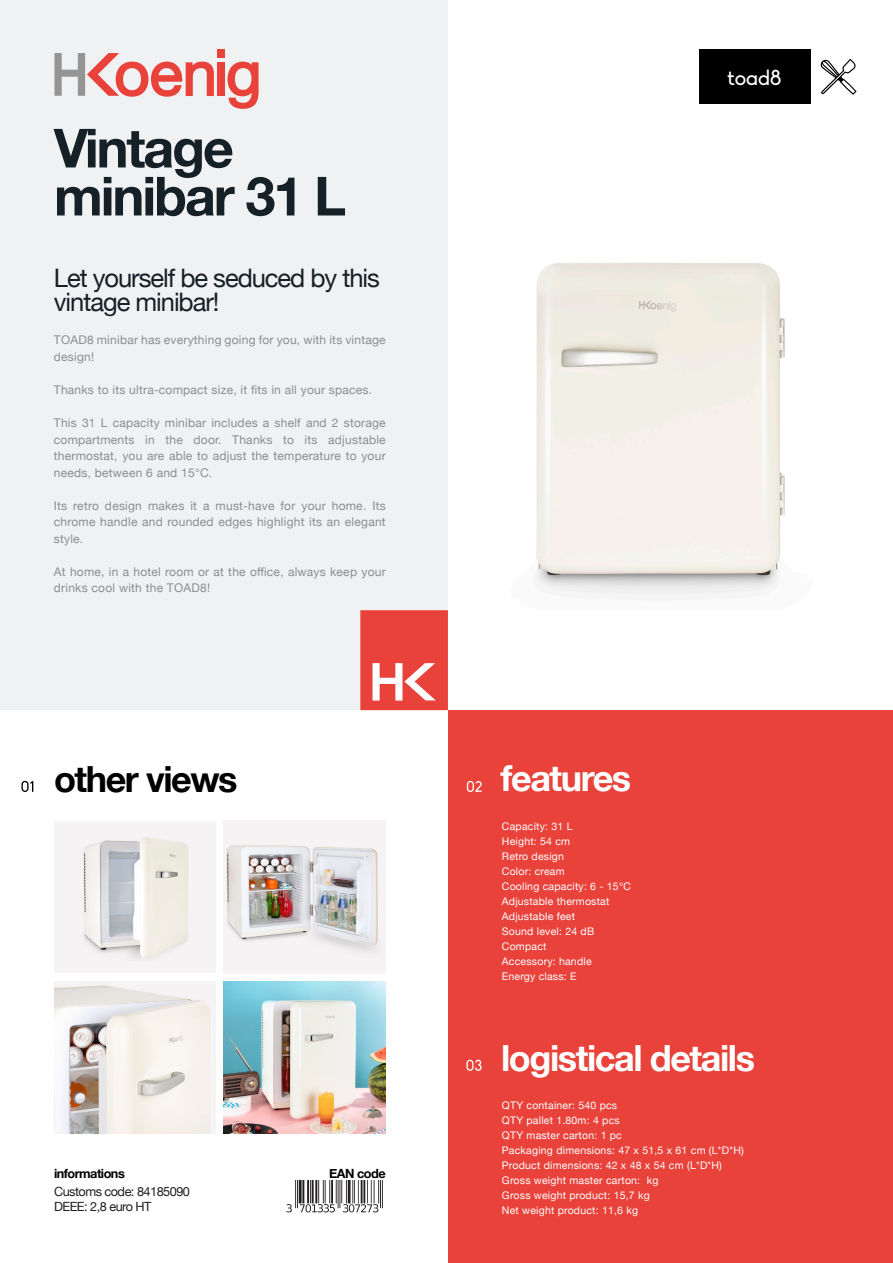
<style>
.page{position:relative;width:893px;height:1263px;background:#fff}
.page>*{position:absolute;margin:0;border:0;box-sizing:border-box;transform-origin:0 0}
.t1{font:700 54px/48px "Helvetica Neue";letter-spacing:-.04em;color:#162027}
.t2{font:700 36px "Helvetica Neue";letter-spacing:-.04em;color:#fff}
.t3{font:700 36px "Helvetica Neue";letter-spacing:-.04em;color:#000}
.t4{font:25.5px/24px "Helvetica Neue";letter-spacing:-.04em;color:#162027}
.t5{font:21px "Biko";color:#fff}
.t6{font:12.75px/18px "Helvetica Neue";letter-spacing:-.04em;color:#231f20}
.t7{font:700 12.75px "Helvetica Neue";letter-spacing:-.04em;color:#000}
.t8{font:12px/16.5px "Helvetica Neue";letter-spacing:.02em;color:#8b8d8f}
.t9{font:10.5px "Helvetica Neue";letter-spacing:.02em;color:#fff}
.s1{font-weight:700;color:#000}
</style>
<div class="page">
<div style="left:0;top:0;width:448px;height:710px;background:#f0f1f2"></div>
<div style="left:448px;top:710px;width:445px;height:553px;background:#e8423b"></div>
<svg style="left:360px;top:610px;width:88px;height:100px"></svg>
<div style="left:218px;top:49px;width:7px;height:8px;background:#e8423b"></div>
<div style="left:218px;top:62px;width:7px;height:34px;background:#e8423b"></div>
<svg style="left:54px;top:53px;width:160px;height:44px"></svg>
<svg style="left:227px;top:62px;width:32px;height:47px"></svg>
<svg style="left:21px;top:781px;width:12px;height:11px"></svg>
<svg style="left:466px;top:1060px;width:16px;height:11px"></svg>
<div style="left:699px;top:50px;width:112px;height:54px;background:#000"></div>
<svg style="left:467px;top:781px;width:15px;height:11px"></svg>
<img style="left:286px;top:1181px;width:97px;height:31px">
<img style="left:54px;top:823px;width:162px;height:150px">
<img style="left:224px;top:821px;width:162px;height:152px">
<img style="left:54px;top:982px;width:162px;height:152px">
<img style="left:224px;top:982px;width:162px;height:152px">
<svg style="left:821px;top:59px;width:35px;height:36px"></svg>
<img style="left:536px;top:262px;width:249px;height:333px">
<p class="t1" style="left:54px;top:126px;width:294px">Vintage minibar 31 L</p>
<p class="t4" style="left:54px;top:268px;width:328px">Let yourself be seduced by this vintage minibar!</p>
<p class="t8" style="left:54px;top:333px;width:333px">TOAD8 minibar has everything going for you, with its vintage design!</p>
<p class="t8" style="left:54px;top:382px;width:320px">Thanks to its ultra-compact size, it fits in all your spaces.</p>
<p class="t8" style="left:54px;top:415px;width:333px;text-align:justify">This 31 L capacity minibar includes a shelf and 2 storage compartments in the door. Thanks to its adjustable thermostat, you are able to adjust the temperature to your needs, between 6 and 15°C.</p>
<p class="t8" style="left:54px;top:498px;width:333px;text-align:justify">Its retro design makes it a must-have for your home. Its chrome handle and rounded edges highlight its an elegant style.</p>
<p class="t8" style="left:54px;top:564px;width:333px">At home, in a hotel room or at the office, always keep your drinks cool with the TOAD8!</p>
<p class="t3" style="left:54px;top:750px;width:185px">other views</p>
<p class="t6" style="left:54px;top:1165px;width:137px"><span class="s1">informations<br></span>Customs code: 84185090</p>
<p class="t6" style="left:54px;top:1198px;width:99px">DEEE: 2,8 euro HT</p>
<p class="t7" style="left:329px;top:1163px;width:58px">EAN code</p>
<p class="t5" style="left:728px;top:66px;width:55px">toad8</p>
<p class="t2" style="left:501px;top:750px;width:132px">features</p>
<p class="t9" style="left:502px;top:818px;width:72px">Capacity: 31 L</p>
<p class="t9" style="left:502px;top:833px;width:70px">Height: 54 cm</p>
<p class="t9" style="left:502px;top:848px;width:64px">Retro design</p>
<p class="t9" style="left:502px;top:863px;width:64px">Color: cream</p>
<p class="t9" style="left:502px;top:878px;width:130px">Cooling capacity: 6 - 15℃</p>
<p class="t9" style="left:502px;top:893px;width:109px">Adjustable thermostat</p>
<p class="t9" style="left:502px;top:908px;width:75px">Adjustable feet</p>
<p class="t9" style="left:502px;top:923px;width:94px">Sound level: 24 dB</p>
<p class="t9" style="left:502px;top:938px;width:46px">Compact</p>
<p class="t9" style="left:502px;top:953px;width:91px">Accessory: handle</p>
<p class="t9" style="left:502px;top:968px;width:76px">Energy class: E</p>
<p class="t2" style="left:501px;top:1030px;width:255px">logistical details</p>
<p class="t9" style="left:502px;top:1097px;width:117px">QTY container: 540 pcs</p>
<p class="t9" style="left:502px;top:1112px;width:119px">QTY pallet 1.80m: 4 pcs</p>
<p class="t9" style="left:502px;top:1127px;width:121px">QTY master carton: 1 pc</p>
<p class="t9" style="left:502px;top:1142px;width:243px">Packaging dimensions: 47 x 51,5 x 61 cm (L*D*H)</p>
<p class="t9" style="left:502px;top:1157px;width:222px">Product dimensions: 42 x 48 x 54 cm (L*D*H)</p>
<p class="t9" style="left:502px;top:1172px;width:158px">Gross weight master carton: kg</p>
<p class="t9" style="left:502px;top:1187px;width:149px">Gross weight product: 15,7 kg</p>
<p class="t9" style="left:502px;top:1202px;width:138px">Net weight product: 11,6 kg</p>
</div>
